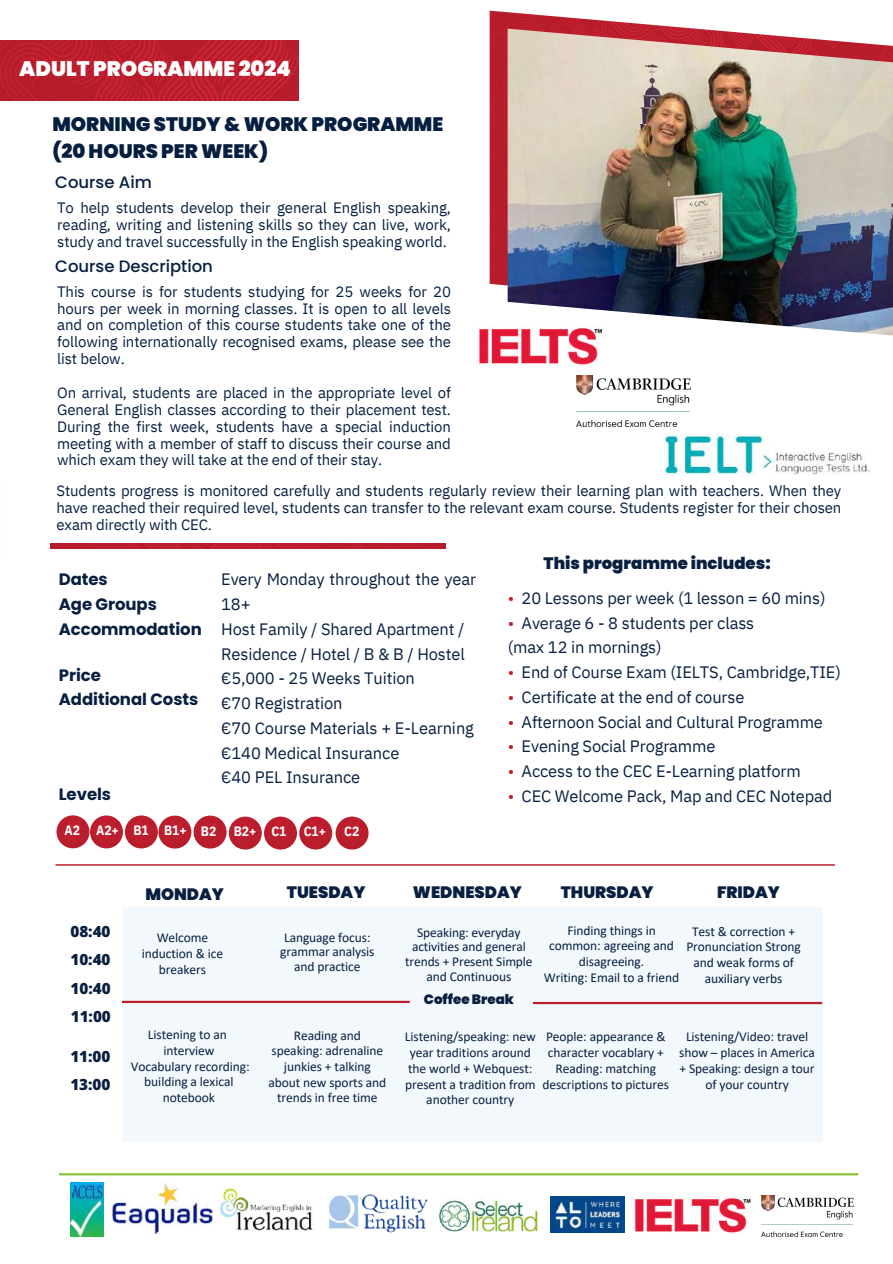
<style>
.page{position:relative;width:893px;height:1264px;background:#fff}
.page>*{position:absolute;margin:0;border:0;box-sizing:border-box;transform-origin:0 0}
.t1{font:900 21px "Poppins";color:#fff}
.t2{font:900 19.5px/27px "Poppins";color:#061e3f}
.t3{font:16.5px/24.8px "IBM Plex Sans";letter-spacing:-.01em;color:#091f40}
.t4{font:900 16.5px "Poppins";color:#091f40}
.t5{font:700 16.5px/24.8px "Poppins";letter-spacing:-.005em;color:#091f40}
.t6{font:500 16.5px "Poppins";color:#061e3f}
.t7{font:800 15.3px/28.5px "Open Sans";color:#091f40;text-align:justify}
.t8{font:15px/16.8px "IBM Plex Sans";letter-spacing:-.01em;color:#061e3f;text-align:justify}
.t9{font:13.5px/15.8px "Calibri";letter-spacing:-.005em;color:#091f40;text-align:center}
.t10{font:13.5px/15.8px "Calibri";letter-spacing:-.005em;color:#061e3f;text-align:center}
.t11{font:700 13.5px "IBM Plex Sans Cond";letter-spacing:-.005em;color:#fff}
.t12{font:900 13.5px "Poppins";color:#091f40}
.s1{color:#be1e2d}
.s2{color:#bd1e2c}
</style>
<div class="page">
<img style="left:489px;top:11px;width:210px;height:275px">
<img style="left:507px;top:29px;width:385px;height:307px">
<img style="left:56px;top:815px;width:33px;height:33px;border-radius:50%">
<img style="left:90px;top:815px;width:33px;height:33px;border-radius:50%">
<img style="left:125px;top:815px;width:33px;height:33px;border-radius:50%">
<img style="left:158px;top:815px;width:33px;height:33px;border-radius:50%">
<img style="left:194px;top:815px;width:32px;height:33px;border-radius:50%">
<img style="left:229px;top:816px;width:33px;height:33px;border-radius:50%">
<img style="left:264px;top:816px;width:33px;height:33px;border-radius:50%">
<img style="left:299px;top:816px;width:33px;height:33px;border-radius:50%">
<img style="left:335px;top:816px;width:33px;height:33px;border-radius:50%">
<img style="left:51px;top:543px;width:394px;height:6px">
<img style="left:0;top:41px;width:299px;height:60px">
<div style="left:122px;top:907px;width:700px;height:234px;background:#f3f8fd"></div>
<hr style="left:122px;top:1000px;width:288px;height:3px;background:#bd1e2c">
<hr style="left:533px;top:1001px;width:289px;height:3px;background:#bd1e2c">
<svg style="left:55px;top:864px;width:780px;height:1px"></svg>
<svg style="left:59px;top:1173px;width:799px;height:2px;background:#94ca4a"></svg>
<img style="left:111px;top:1184px;width:102px;height:51px">
<img style="left:218px;top:1188px;width:95px;height:42px">
<img style="left:329px;top:1194px;width:98px;height:38px">
<img style="left:71px;top:1182px;width:32px;height:54px">
<img style="left:761px;top:1195px;width:92px;height:40px">
<img style="left:439px;top:1199px;width:99px;height:33px">
<img style="left:550px;top:1196px;width:74px;height:36px">
<img style="left:634px;top:1195px;width:116px;height:38px">
<img style="left:576px;top:376px;width:114px;height:50px">
<img style="left:479px;top:313px;width:132px;height:63px">
<img style="left:664px;top:434px;width:206px;height:40px">
<h1 class="t1" style="left:19px;top:54px;width:273px">ADULT PROGRAMME 2024</h1>
<h2 class="t2" style="left:52px;top:111px;width:392px">MORNING STUDY &amp; WORK PROGRAMME (20 HOURS PER WEEK)</h2>
<p class="t6" style="left:55px;top:171px;width:98px">Course Aim</p>
<p class="t8" style="left:57px;top:199px;width:395px">To help students develop their general English speaking, reading, writing and listening skills so they can live, work, study and travel successfully in the English speaking world.</p>
<p class="t6" style="left:55px;top:255px;width:159px">Course Description</p>
<p class="t8" style="left:57px;top:283px;width:395px">This course is for students studying for 25 weeks for 20 hours per week in morning classes. It is open to all levels and on completion of this course students take one of the following internationally recognised exams, please see the list below.</p>
<p class="t8" style="left:57px;top:384px;width:395px">On arrival, students are placed in the appropriate level of General English classes according to their placement test.<br>During the first week, students have a special induction meeting with a member of staff to discuss their course and which exam they will take at the end of their stay.</p>
<p class="t8" style="left:56px;top:482px;width:786px">Students progress is monitored carefully and students regularly review their learning plan with teachers. When they have reached their required level, students can transfer to the relevant exam course. Students register for their chosen exam directly with CEC.</p>
<p class="t5" style="left:59px;top:567px;width:144px">Dates<br>Age Groups<br>Accommodation</p>
<p class="t5" style="left:59px;top:662px;width:141px">Price<br>Additional Costs</p>
<p class="t3" style="left:221px;top:567px;width:256px">Every Monday throughout the year<br>18+<br>Host Family / Shared Apartment /<br>Residence / Hotel / B &amp; B / Hostel €5,000 - 25 Weeks Tuition<br>€70 Registration<br>€70 Course Materials + E-Learning €140 Medical Insurance<br>€40 PEL Insurance</p>
<p class="t4" style="left:543px;top:551px;width:228px">This programme includes:</p>
<p class="t3" style="left:507px;top:585px;width:319px"><span class="s1">•</span> 20 Lessons per week (1 lesson = 60 mins)</p>
<p class="t3" style="left:507px;top:610px;width:248px"><span class="s1">•</span> Average 6 - 8 students per class (max 12 in mornings)</p>
<p class="t3" style="left:507px;top:659px;width:335px"><span class="s2">•</span> End of Course Exam (IELTS, Cambridge,TIE)</p>
<p class="t3" style="left:507px;top:684px;width:238px"><span class="s1">•</span> Certificate at the end of course</p>
<p class="t3" style="left:507px;top:709px;width:317px"><span class="s1">•</span> Afternoon Social and Cultural Programme</p>
<p class="t3" style="left:507px;top:733px;width:209px"><span class="s1">•</span> Evening Social Programme</p>
<p class="t3" style="left:507px;top:758px;width:294px"><span class="s1">•</span> Access to the CEC E-Learning platform</p>
<p class="t5" style="left:59px;top:782px;width:54px">Levels</p>
<p class="t3" style="left:507px;top:783px;width:326px"><span class="s1">•</span> CEC Welcome Pack, Map and CEC Notepad</p>
<p class="t11" style="left:65px;top:821px;width:153px">A2 A2+ B1 B1+ B2</p>
<p class="t11" style="left:234px;top:822px;width:54px">B2+ C1</p>
<p class="t11" style="left:303px;top:822px;width:24px">C1+</p>
<p class="t11" style="left:344px;top:822px;width:17px">C2</p>
<p class="t7" style="left:70px;top:916px;width:42px">08:40<br>10:40<br>10:40<br>11:00</p>
<p class="t7" style="left:70px;top:1041px;width:42px;line-height:28px">11:00<br>13:00</p>
<p class="t4" style="left:145px;top:882px;width:80px">MONDAY</p>
<p class="t4" style="left:287px;top:880px;width:80px">TUESDAY</p>
<p class="t4" style="left:413px;top:880px;width:110px">WEDNESDAY</p>
<p class="t4" style="left:560px;top:880px;width:94px">THURSDAY</p>
<p class="t4" style="left:717px;top:880px;width:64px">FRIDAY</p>
<p class="t9" style="left:142px;top:931px;width:83px">Welcome induction &amp; ice breakers</p>
<p class="t9" style="left:131px;top:1027px;width:120px">Listening to an interview<br>Vocabulary recording: building a lexical notebook</p>
<p class="t9" style="left:280px;top:931px;width:96px;line-height:14.5px">Language focus: grammar analysis and practice</p>
<p class="t9" style="left:405px;top:926px;width:129px;line-height:14.5px">Speaking: everyday activities and general trends + Present Simple and Continuous</p>
<p class="t10" style="left:543px;top:923px;width:137px">Finding things in common: agreeing and disagreeing.<br>Writing: Email to a friend</p>
<p class="t12" style="left:424px;top:989px;width:92px">Coffee Break</p>
<p class="t10" style="left:686px;top:924px;width:116px">Test &amp; correction +<br>Pronunciation Strong and weak forms of auxiliary verbs</p>
<p class="t9" style="left:268px;top:1028px;width:119px">Reading and speaking: adrenaline junkies + talking about new sports and trends in free time</p>
<p class="t9" style="left:405px;top:1030px;width:132px">Listening/speaking: new year traditions around the world + Webquest: present a tradition from another country</p>
<p class="t9" style="left:542px;top:1030px;width:128px">People: appearance &amp; character vocablary +<br>Reading: matching descriptions to pictures</p>
<p class="t9" style="left:679px;top:1030px;width:137px">Listening/Video: travel show – places in America + Speaking: design a tour of your country</p>
</div>
